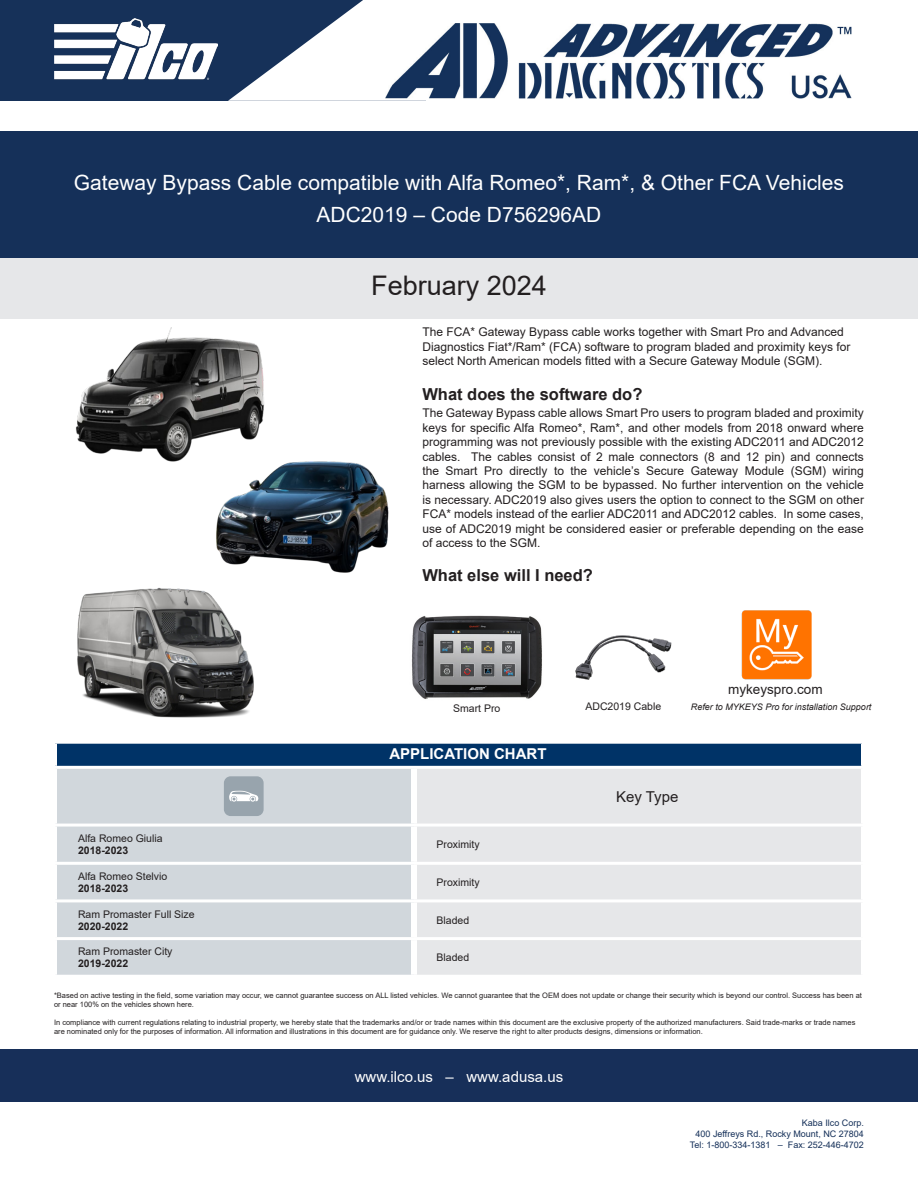
<style>
.page{position:relative;width:918px;height:1188px;background:#fff}
.page>*{position:absolute;margin:0;border:0;box-sizing:border-box;transform-origin:0 0}
.t1{font:27px "Arial";color:#231f20}
.t2{font:21px "Arial";color:#fff}
.t3{font:700 16.5px "Arial";color:#231f20}
.t4{font:15px "Arial";color:#fff}
.t5{font:700 15px "Arial";color:#fff}
.t6{font:15px "Arial";color:#231f20}
.t7{font:13.5px "Arial";color:#231f20}
.t8{font:12px/14.4px "Arial";color:#231f20}
.t9{font:10.5px "Arial";color:#231f20}
.t10{font:700 10.5px "Arial";color:#231f20}
.t11{font:9px "Arial";color:#153059}
.t12{font:italic 9px "Arial";color:#231f20}
.t13{font:7.5px/9px "Arial";color:#231f20}
</style>
<div class="page">
<div style="left:0;top:257px;width:918px;height:62px;background:#e6e7e9"></div>
<div style="left:0;top:1049px;width:918px;height:53px;background:#172f59"></div>
<div style="left:0;top:131px;width:918px;height:127px;background:#153059"></div>
<img style="left:77px;top:588px;width:177px;height:130px">
<img style="left:76px;top:327px;width:188px;height:135px">
<img style="left:205px;top:411px;width:184px;height:213px">
<img style="left:411px;top:615px;width:131px;height:84px">
<img style="left:742px;top:610px;width:70px;height:70px">
<div style="left:0;top:0;width:426px;height:101px;background:#163159"></div>
<svg style="left:228px;top:0;width:198px;height:101px"></svg>
<img style="left:54px;top:18px;width:164px;height:62px">
<img style="left:386px;top:23px;width:466px;height:76px">
<img style="left:575px;top:635px;width:97px;height:45px">
<div style="left:56px;top:741px;width:806px;height:26px;background:#003367"></div>
<div style="left:57px;top:769px;width:354px;height:206px;background:#d1d7dc"></div>
<div style="left:417px;top:769px;width:444px;height:206px;background:#e6e7e9"></div>
<hr style="left:861px;top:744px;width:3px;height:22px;background:#fff">
<div style="left:54px;top:738px;width:360px;height:6px;background:#fff"></div>
<div style="left:414px;top:738px;width:450px;height:6px;background:#fff"></div>
<hr style="left:54px;top:744px;width:3px;height:22px;background:#fff">
<hr style="left:54px;top:766px;width:360px;height:3px;background:#fff">
<hr style="left:414px;top:766px;width:450px;height:3px;background:#fff">
<hr style="left:54px;top:824px;width:360px;height:3px;background:#fff">
<hr style="left:414px;top:824px;width:450px;height:3px;background:#fff">
<hr style="left:54px;top:862px;width:360px;height:3px;background:#fff">
<hr style="left:414px;top:862px;width:450px;height:3px;background:#fff">
<hr style="left:54px;top:899px;width:360px;height:3px;background:#fff">
<hr style="left:414px;top:899px;width:450px;height:3px;background:#fff">
<hr style="left:54px;top:937px;width:360px;height:3px;background:#fff">
<hr style="left:414px;top:937px;width:450px;height:3px;background:#fff">
<div style="left:224px;top:776px;width:40px;height:40px;background:#98a4ad;border-radius:7px"></div>
<svg style="left:229px;top:791px;width:29px;height:11px"></svg>
<p class="t2" style="left:74px;top:169px;width:772px">Gateway Bypass Cable compatible with Alfa Romeo*, Ram*, &amp; Other FCA Vehicles</p>
<p class="t2" style="left:317px;top:200px;width:286px">ADC2019 – Code D756296AD</p>
<p class="t1" style="left:371px;top:267px;width:177px">February 2024</p>
<p class="t8" style="left:422px;top:325px;width:430px">The FCA* Gateway Bypass cable works together with Smart Pro and Advanced<br>Diagnostics Fiat*/Ram* (FCA) software to program bladed and proximity keys for select North American models fitted with a Secure Gateway Module (SGM).</p>
<p class="t3" style="left:422px;top:383px;width:222px">What does the software do?</p>
<p class="t8" style="left:422px;top:406px;width:443px;text-align:justify">The Gateway Bypass cable allows Smart Pro users to program bladed and proximity keys for specific Alfa Romeo*, Ram*, and other models from 2018 onward where programming was not previously possible with the existing ADC2011 and ADC2012 cables. The cables consist of 2 male connectors (8 and 12 pin) and connects the Smart Pro directly to the vehicle’s Secure Gateway Module (SGM) wiring harness allowing the SGM to be bypassed. No further intervention on the vehicle is necessary. ADC2019 also gives users the option to connect to the SGM on other FCA* models instead of the earlier ADC2011 and ADC2012 cables. In some cases, use of ADC2019 might be considered easier or preferable depending on the ease of access to the SGM.</p>
<p class="t3" style="left:422px;top:564px;width:172px">What else will I need?</p>
<p class="t7" style="left:728px;top:680px;width:96px">mykeyspro.com</p>
<p class="t9" style="left:585px;top:699px;width:77px">ADC2019 Cable</p>
<p class="t9" style="left:453px;top:701px;width:49px">Smart Pro</p>
<p class="t12" style="left:691px;top:701px;width:182px">Refer to MYKEYS Pro for installation Support</p>
<p class="t9" style="left:78px;top:831px;width:86px">Alfa Romeo Giulia</p>
<p class="t10" style="left:78px;top:843px;width:52px">2018-2023</p>
<p class="t9" style="left:78px;top:869px;width:91px">Alfa Romeo Stelvio</p>
<p class="t10" style="left:78px;top:881px;width:52px">2018-2023</p>
<p class="t9" style="left:78px;top:907px;width:118px">Ram Promaster Full Size</p>
<p class="t10" style="left:78px;top:919px;width:52px">2020-2022</p>
<p class="t9" style="left:78px;top:944px;width:96px">Ram Promaster City</p>
<p class="t10" style="left:78px;top:956px;width:52px">2019-2022</p>
<p class="t5" style="left:389px;top:744px;width:159px">APPLICATION CHART</p>
<p class="t9" style="left:436px;top:837px;width:45px">Proximity</p>
<p class="t9" style="left:436px;top:875px;width:45px">Proximity</p>
<p class="t9" style="left:436px;top:913px;width:34px">Bladed</p>
<p class="t9" style="left:436px;top:950px;width:34px">Bladed</p>
<p class="t6" style="left:616px;top:786px;width:64px">Key Type</p>
<p class="t13" style="left:54px;top:991px;width:809px">*Based on active testing in the field, some variation may occur, we cannot guarantee success on ALL listed vehicles. We cannot guarantee that the OEM does not update or change their security which is beyond our control. Success has been at or near 100% on the vehicles shown here.</p>
<p class="t13" style="left:54px;top:1018px;width:803px">In compliance with current regulations relating to industrial property, we hereby state that the trademarks and/or or trade names within this document are the exclusive property of the authorized manufacturers. Said trade-marks or trade names are nominated only for the purposes of information. All information and illustrations in this document are for guidance only. We reserve the right to alter products designs, dimensions or information.</p>
<p class="t4" style="left:355px;top:1066px;width:210px">www.ilco.us – www.adusa.us</p>
<p class="t11" style="left:802px;top:1117px;width:64px">Kaba Ilco Corp.</p>
<p class="t11" style="left:696px;top:1127px;width:170px">400 Jeffreys Rd., Rocky Mount, NC 27804</p>
<p class="t11" style="left:690px;top:1138px;width:176px">Tel: 1-800-334-1381 – Fax: 252-446-4702</p>
</div>
